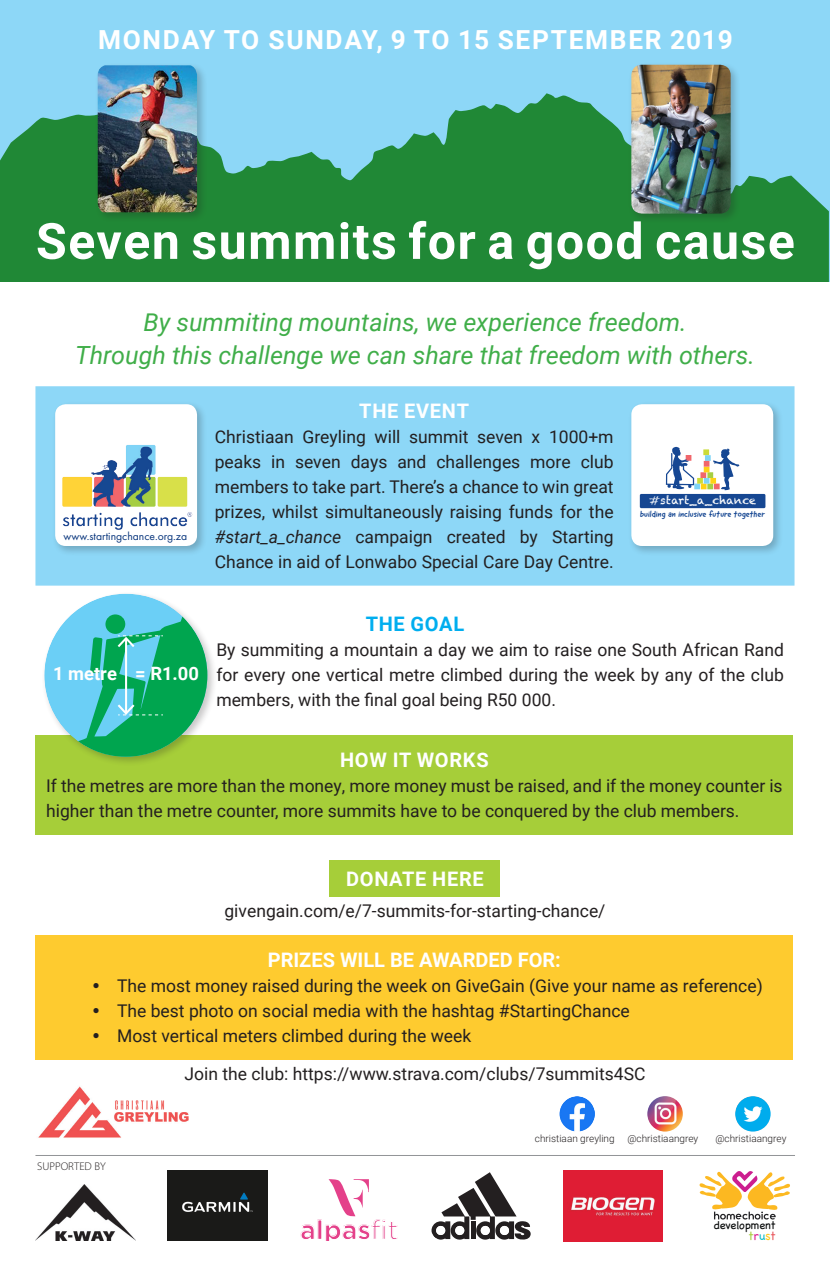
<style>
.page{position:relative;width:830px;height:1276px;background:#fff}
.page>*{position:absolute;margin:0;border:0;box-sizing:border-box;transform-origin:0 0}
.Heading_white{font:700 50px "Roboto";letter-spacing:.03em;color:#fff}
.t1{font:700 26.5px "Gotham";color:#e4418a}
.body_white_16_pt{font:700 26.25px "Roboto";letter-spacing:.065em;color:#fff}
.Intro{font:italic 25px "Roboto";color:#40ae49}
.Intro-2{font:700 20px "Roboto";letter-spacing:.035em;color:#fff}
.Intro-3{font:700 20px "Roboto";color:#fff}
.Intro-4{font:700 20px "Roboto";letter-spacing:.035em;color:#00aeef}
.t2{font:700 18.38px "Roboto";color:#fff}
.Intro-5{font:17.5px/25px "Roboto";color:#231f20;text-align:justify}
.t3{font:12px "Chalkboard";letter-spacing:.005em;color:#a8cf41}
.t4{font:11.62px "Futura PT";color:#08357c}
.t5{font:11.25px "Chalkboard";letter-spacing:-.01em;color:#070909}
.t6{font:300 11.25px "Myriad Pro";color:#231f20}
.t7{font:11px "Chalkduster";letter-spacing:.01em;color:#fff}
.Body_Text{font:300 10px "Roboto";color:#231f20}
.t8{font:8.75px "Good Dog New";letter-spacing:.005em;color:#164792}
.s1{font-style:italic}
.s2{font-weight:400}
.s3{color:#dc1f91}
.s4{color:#12bcc9}
.s5{color:#fec817}
.s6{color:#e95b60}
</style>
<div class="page">
<img style="left:38px;top:1086px;width:151px;height:52px">
<div style="left:35px;top:386px;width:759px;height:199px;background:#8dd7f7"></div>
<div style="left:35px;top:735px;width:757px;height:100px;background:#a6ce39"></div>
<div style="left:329px;top:860px;width:171px;height:36px;background:#a6ce39"></div>
<div style="left:35px;top:936px;width:757px;height:124px;background:#fecb2f"></div>
<div style="left:0;top:0;width:829px;height:281px;background:#8dd7f7"></div>
<svg style="left:0;top:93px;width:828px;height:188px;fill:#208836"></svg>
<div style="left:94px;top:62px;width:113px;height:160px;background:#231f20;opacity:.25"></div>
<img style="left:98px;top:65px;width:99px;height:147px">
<img style="left:36px;top:1184px;width:99px;height:56px">
<img style="left:168px;top:1170px;width:99px;height:71px">
<img style="left:563px;top:1170px;width:99px;height:71px">
<svg style="left:431px;top:1172px;width:99px;height:67px"></svg>
<div style="left:470px;top:1221px;width:5px;height:18px;background:#231f20"></div>
<div style="left:480px;top:1225px;width:9px;height:10px;background:#fff;border-radius:50%"></div>
<div style="left:455px;top:1225px;width:9px;height:10px;background:#fff;border-radius:50%"></div>
<div style="left:436px;top:1225px;width:9px;height:10px;background:#fff;border-radius:50%"></div>
<div style="left:499px;top:1225px;width:10px;height:10px;background:#fff;border-radius:50%"></div>
<svg style="left:328px;top:1179px;width:41px;height:38px"></svg>
<svg style="left:699px;top:1171px;width:91px;height:48px"></svg>
<div style="left:627px;top:61px;width:113px;height:163px;background:#231f20;opacity:.25"></div>
<img style="left:631px;top:65px;width:99px;height:149px">
<div style="left:627px;top:401px;width:156px;height:155px;background:#231f20;opacity:.25"></div>
<div style="left:631px;top:404px;width:141px;height:142px;background:#fff;border-radius:11px"></div>
<div style="left:639px;top:494px;width:126px;height:14px;background:#164792"></div>
<svg style="left:665px;top:446px;width:74px;height:44px"></svg>
<div style="left:52px;top:401px;width:155px;height:155px;background:#231f20;opacity:.25"></div>
<div style="left:55px;top:404px;width:142px;height:142px;background:#fff;border-radius:11px"></div>
<img style="left:55px;top:426px;width:142px;height:120px">
<div style="left:41px;top:591px;width:177px;height:176px;background:#231f20;opacity:.25"></div>
<div style="left:44px;top:594px;width:163px;height:162px;background:#6bcff6;border-radius:50%"></div>
<svg style="left:105px;top:614px;width:20px;height:20px"></svg>
<svg style="left:78px;top:616px;width:129px;height:140px"></svg>
<hr style="left:35px;top:1155px;width:759px;height:1px;background:#939598">
<img style="left:647px;top:1096px;width:35px;height:35px;border-radius:18px">
<img style="left:734px;top:1096px;width:36px;height:35px;border-radius:18px">
<img style="left:559px;top:1096px;width:35px;height:35px;border-radius:18px">
<p class="body_white_16_pt" style="left:98px;top:21px;width:636px">MONDAY TO SUNDAY, 9 TO 15 SEPTEMBER 2019</p>
<p class="Heading_white" style="left:36px;top:206px;width:760px">Seven summits for a good cause</p>
<p class="Intro" style="left:143px;top:305px;width:544px">By summiting mountains, we experience freedom.</p>
<p class="Intro" style="left:75px;top:337px;width:681px">Through this challenge we can share that freedom with others.</p>
<p class="Intro-2" style="left:359px;top:397px;width:111px">THE EVENT</p>
<p class="Intro-5" style="left:215px;top:423px;width:400px">Christiaan Greyling will summit seven x 1000+m peaks in seven days and challenges more club members to take part. There’s a chance to win great prizes, whilst simultaneously raising funds for the <span class="s1">#start_a_chance</span> campaign created by Starting Chance in aid of Lonwabo Special Care Day Centre.</p>
<p class="t7" style="left:648px;top:494px;width:109px">#start_a_chance</p>
<p class="t8" style="left:640px;top:509px;width:126px">building an inclusive future together</p>
<p class="t4" style="left:63px;top:529px;width:125px">www.startingchance.org.za</p>
<p class="t2" style="left:53px;top:660px;width:147px">1 metre = R1.00</p>
<p class="Intro-4" style="left:365px;top:609px;width:100px">THE GOAL</p>
<p class="Intro-5" style="left:216px;top:636px;width:568px">By summiting a mountain a day we aim to raise one South African Rand for every one vertical metre climbed during the week by any of the club members, with the final goal being R50 000.</p>
<p class="Intro-2" style="left:340px;top:746px;width:150px">HOW IT WORKS</p>
<p class="Intro-5" style="left:46px;top:773px;width:737px">If the metres are more than the money, more money must be raised, and if the money counter is higher than the metre counter, more summits have to be conquered by the club members.</p>
<p class="Intro-2" style="left:346px;top:865px;width:139px">DONATE HERE</p>
<p class="Intro-5" style="left:224px;top:897px;width:382px">givengain.com/e/7-summits-for-starting-chance/</p>
<p class="Intro-3" style="left:268px;top:946px;width:294px">PRIZES WILL BE AWARDED FOR:</p>
<p class="Intro-5" style="left:92px;top:973px;width:671px">• The most money raised during the week on GiveGain (Give your name as reference)</p>
<p class="Intro-5" style="left:92px;top:998px;width:539px">• The best photo on social media with the hashtag #StartingChance</p>
<p class="Intro-5" style="left:92px;top:1023px;width:380px">• Most vertical meters climbed during the week</p>
<p class="Intro-5" style="left:184px;top:1060px;width:462px">Join the club: https://www.strava.com/clubs/7summits4SC</p>
<p class="t6" style="left:37px;top:1160px;width:70px">SUPPORTED BY</p>
<p class="Body_Text" style="left:534px;top:1131px;width:81px">christiaan greyling</p>
<p class="Body_Text" style="left:627px;top:1131px;width:72px">@christiaangrey</p>
<p class="Body_Text" style="left:715px;top:1131px;width:72px">@christiaangrey</p>
<p class="t1" style="left:300px;top:1214px;width:100px">alpas<span class="s2">fit</span></p>
<p class="t5" style="left:713px;top:1218px;width:63px">development</p>
<p class="t3" style="left:747px;top:1229px;width:29px">t<span class="s3">r</span><span class="s4">u</span><span class="s5">s</span><span class="s6">t</span></p>
</div>
